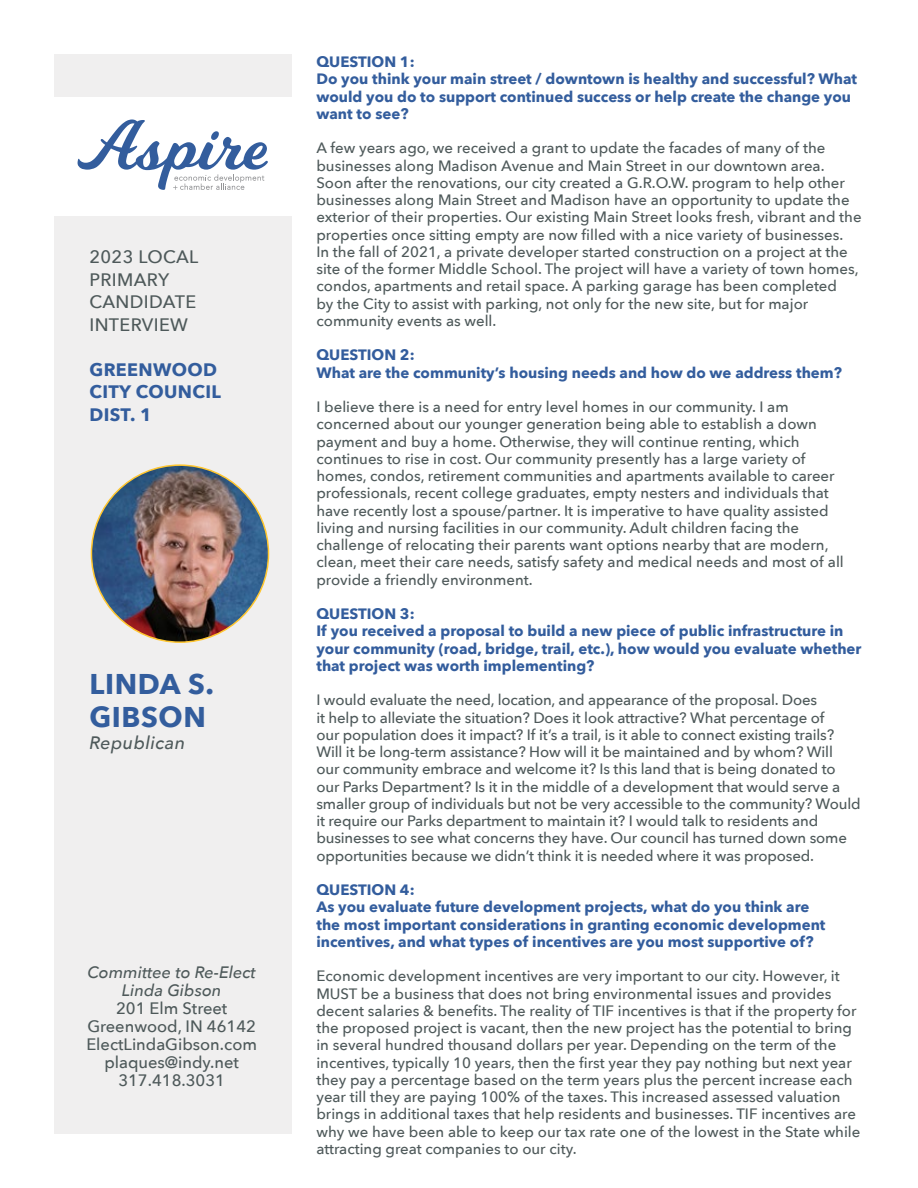
<style>
.page{position:relative;width:918px;height:1188px;background:#fff}
.page>*{position:absolute;margin:0;border:0;box-sizing:border-box;transform-origin:0 0}
.t1{font:700 28.5px/33px "Avenir Next";letter-spacing:.02em;color:#335d9d}
.t2{font:500 18px/22.5px "Avenir Next";letter-spacing:.02em;color:#4e595a}
.t3{font:700 18px/22.5px "Avenir Next";letter-spacing:.02em;color:#335d9d}
.t4{font:italic 500 18px "Avenir Next";letter-spacing:.02em;color:#4e595a}
.t5{font:500 16.5px/18px "Avenir Next";color:#4e595a;text-align:center}
.t6{font:italic 500 16.5px/18px "Avenir Next";color:#4e595a;text-align:center}
.t7{font:500 15px/17.2px "Avenir Next";color:#4e595a}
.t8{font:700 15px/17.2px "Avenir Next";color:#335d9d}
</style>
<div class="page">
<div style="left:54px;top:54px;width:238px;height:1080px;background:#f0efef"></div>
<div style="left:17px;top:97px;width:309px;height:119px;background:#fff"></div>
<svg style="left:78px;top:120px;width:190px;height:70px"></svg>
<img style="left:91px;top:465px;width:178px;height:177px;border-radius:89px">
<p class="t2" style="left:89px;top:245px;width:111px">2023 LOCAL<br>PRIMARY<br>CANDIDATE<br>INTERVIEW</p>
<p class="t3" style="left:89px;top:358px;width:133px">GREENWOOD<br>CITY COUNCIL<br>DIST. 1</p>
<h1 class="t1" style="left:89px;top:667px;width:126px">LINDA S.<br>GIBSON</h1>
<p class="t4" style="left:89px;top:728px;width:97px">Republican</p>
<p class="t6" style="left:87px;top:962px;width:170px">Committee to Re-Elect<br>Linda Gibson</p>
<p class="t5" style="left:86px;top:999px;width:172px">201 Elm Street<br>Greenwood, IN 46142<br>ElectLindaGibson.com plaques@indy.net<br>317.418.3031</p>
<p class="t8" style="left:316px;top:53px;width:542px">QUESTION 1:<br>Do you think your main street / downtown is healthy and successful? What would you do to support continued success or help create the change you want to see?</p>
<p class="t7" style="left:316px;top:139px;width:547px">A few years ago, we received a grant to update the facades of many of the businesses along Madison Avenue and Main Street in our downtown area.<br>Soon after the renovations, our city created a G.R.O.W. program to help other businesses along Main Street and Madison have an opportunity to update the exterior of their properties. Our existing Main Street looks fresh, vibrant and the properties once sitting empty are now filled with a nice variety of businesses.<br>In the fall of 2021, a private developer started construction on a project at the site of the former Middle School. The project will have a variety of town homes, condos, apartments and retail space. A parking garage has been completed<br>by the City to assist with parking, not only for the new site, but for major community events as well.</p>
<p class="t8" style="left:316px;top:346px;width:527px">QUESTION 2:<br>What are the community’s housing needs and how do we address them?</p>
<p class="t7" style="left:316px;top:398px;width:529px">I believe there is a need for entry level homes in our community. I am concerned about our younger generation being able to establish a down payment and buy a home. Otherwise, they will continue renting, which continues to rise in cost. Our community presently has a large variety of homes, condos, retirement communities and apartments available to career professionals, recent college graduates, empty nesters and individuals that have recently lost a spouse/partner. It is imperative to have quality assisted living and nursing facilities in our community. Adult children facing the challenge of relocating their parents want options nearby that are modern, clean, meet their care needs, satisfy safety and medical needs and most of all provide a friendly environment.</p>
<p class="t8" style="left:316px;top:605px;width:547px">QUESTION 3:<br>If you received a proposal to build a new piece of public infrastructure in your community (road, bridge, trail, etc.), how would you evaluate whether that project was worth implementing?</p>
<p class="t7" style="left:316px;top:691px;width:546px">I would evaluate the need, location, and appearance of the proposal. Does<br>it help to alleviate the situation? Does it look attractive? What percentage of<br>our population does it impact? If it’s a trail, is it able to connect existing trails?<br>Will it be long-term assistance? How will it be maintained and by whom? Will<br>our community embrace and welcome it? Is this land that is being donated to our Parks Department? Is it in the middle of a development that would serve a smaller group of individuals but not be very accessible to the community? Would it require our Parks department to maintain it? I would talk to residents and businesses to see what concerns they have. Our council has turned down some opportunities because we didn’t think it is needed where it was proposed.</p>
<p class="t8" style="left:316px;top:881px;width:511px">QUESTION 4:<br>As you evaluate future development projects, what do you think are the most important considerations in granting economic development incentives, and what types of incentives are you most supportive of?</p>
<p class="t7" style="left:316px;top:967px;width:546px">Economic development incentives are very important to our city. However, it MUST be a business that does not bring environmental issues and provides decent salaries &amp; benefits. The reality of TIF incentives is that if the property for the proposed project is vacant, then the new project has the potential to bring in several hundred thousand dollars per year. Depending on the term of the incentives, typically 10 years, then the first year they pay nothing but next year they pay a percentage based on the term years plus the percent increase each year till they are paying 100% of the taxes. This increased assessed valuation brings in additional taxes that help residents and businesses. TIF incentives are why we have been able to keep our tax rate one of the lowest in the State while attracting great companies to our city.</p>
</div>
